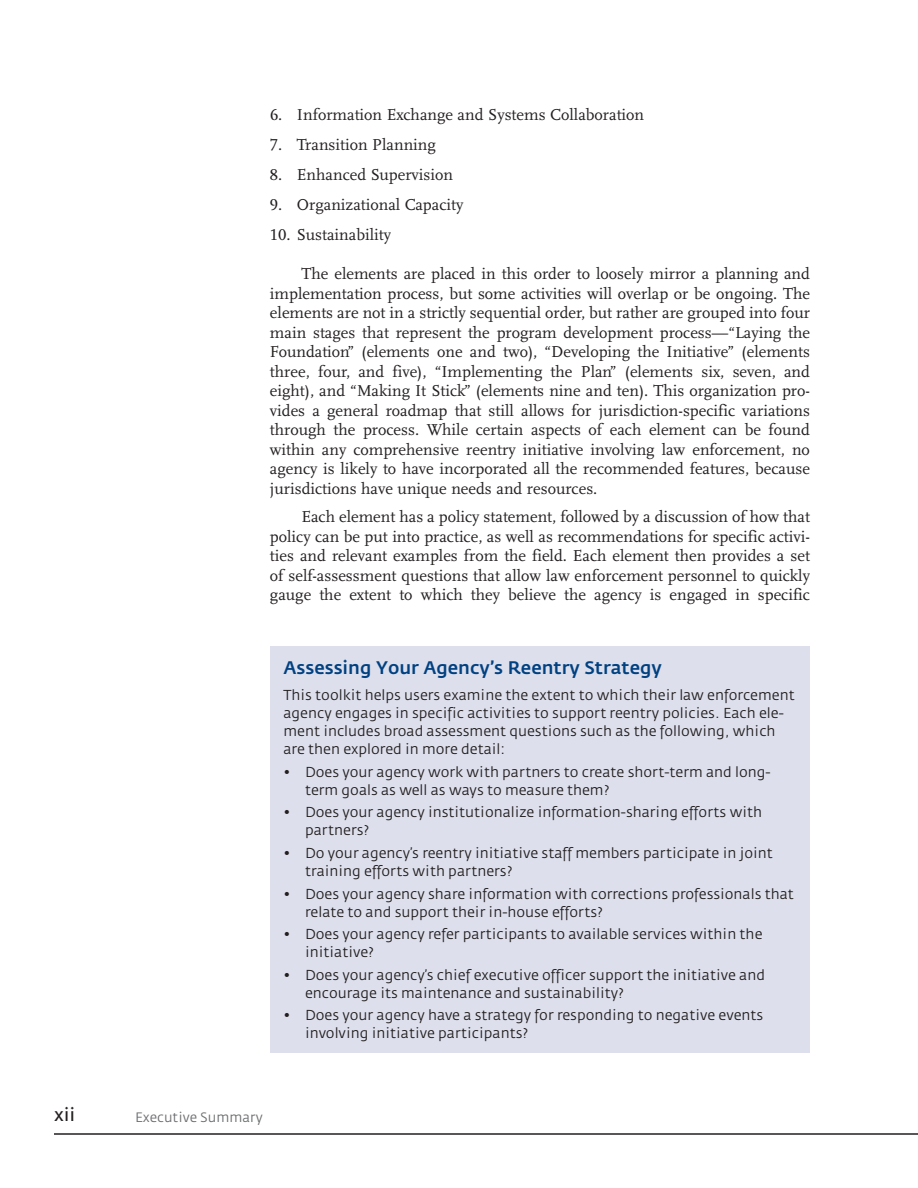
<style>
.page{position:relative;width:918px;height:1188px;background:#fff}
.page>*{position:absolute;margin:0;border:0;box-sizing:border-box;transform-origin:0 0}
.t1{font:18px "Fedra Sans Medium TF";color:#014181}
.t2{font:18px "Fedra Sans Normal TF";color:#231f20}
.t3{font:16.5px/19.5px "Scala LF";color:#231f20;text-align:justify}
.t4{font:14.25px/18px "Fedra Sans Book TF";color:#231f20}
.t5{font:13.5px "Fedra Sans Book TF";color:#6c6d70}
</style>
<div class="page">
<div style="left:270px;top:647px;width:540px;height:406px;background:#dde0ec"></div>
<hr style="left:54px;top:1133px;width:864px;height:2px;background:#231f20">
<p class="t2" style="left:54px;top:1105px;width:23px">xii</p>
<p class="t3" style="left:270px;top:105px;width:376px">6. Information Exchange and Systems Collaboration</p>
<p class="t3" style="left:270px;top:135px;width:167px">7. Transition Planning</p>
<p class="t3" style="left:270px;top:165px;width:185px">8. Enhanced Supervision</p>
<p class="t3" style="left:270px;top:195px;width:195px">9. Organizational Capacity</p>
<p class="t3" style="left:270px;top:225px;width:122px">10. Sustainability</p>
<p class="t3" style="left:270px;top:264px;width:542px;text-indent:32px">The elements are placed in this order to loosely mirror a planning and implementation process, but some activities will overlap or be ongoing. The elements are not in a strictly sequential order, but rather are grouped into four main stages that represent the program development process—“Laying the Foundation” (elements one and two), “Developing the Initiative” (elements three, four, and five), “Implementing the Plan” (elements six, seven, and eight), and “Making It Stick” (elements nine and ten). This organization pro&shy;vides a general roadmap that still allows for jurisdiction-specific variations through the process. While certain aspects of each element can be found within any comprehensive reentry initiative involving law enforcement, no agency is likely to have incorporated all the recommended features, because jurisdictions have unique needs and resources.</p>
<p class="t3" style="left:270px;top:507px;width:542px;text-indent:32px">Each element has a policy statement, followed by a discussion of how that policy can be put into practice, as well as recommendations for specific activi&shy;ties and relevant examples from the field. Each element then provides a set of self-assessment questions that allow law enforcement personnel to quickly gauge the extent to which they believe the agency is engaged in specific</p>
<p class="t1" style="left:284px;top:657px;width:380px">Assessing Your Agency’s Reentry Strategy</p>
<p class="t4" style="left:283px;top:687px;width:513px">This toolkit helps users examine the extent to which their law enforcement agency engages in specific activities to support reentry policies. Each ele&shy;ment includes broad assessment questions such as the following, which are then explored in more detail:</p>
<p class="t4" style="left:305px;top:763px;width:467px;text-indent:-22px">• Does your agency work with partners to create short-term and long&shy;term goals as well as ways to measure them?</p>
<p class="t4" style="left:305px;top:804px;width:459px;text-indent:-22px">• Does your agency institutionalize information-sharing efforts with partners?</p>
<p class="t4" style="left:305px;top:844px;width:469px;text-indent:-22px">• Do your agency’s reentry initiative staff members participate in joint training efforts with partners?</p>
<p class="t4" style="left:305px;top:885px;width:490px;text-indent:-22px">• Does your agency share information with corrections professionals that relate to and support their in-house efforts?</p>
<p class="t4" style="left:305px;top:925px;width:459px;text-indent:-22px">• Does your agency refer participants to available services within the initiative?</p>
<p class="t4" style="left:305px;top:966px;width:461px;text-indent:-22px">• Does your agency’s chief executive officer support the initiative and encourage its maintenance and sustainability?</p>
<p class="t4" style="left:305px;top:1007px;width:460px;text-indent:-22px">• Does your agency have a strategy for responding to negative events involving initiative participants?</p>
<p class="t5" style="left:135px;top:1110px;width:129px">Executive Summary</p>
</div>
